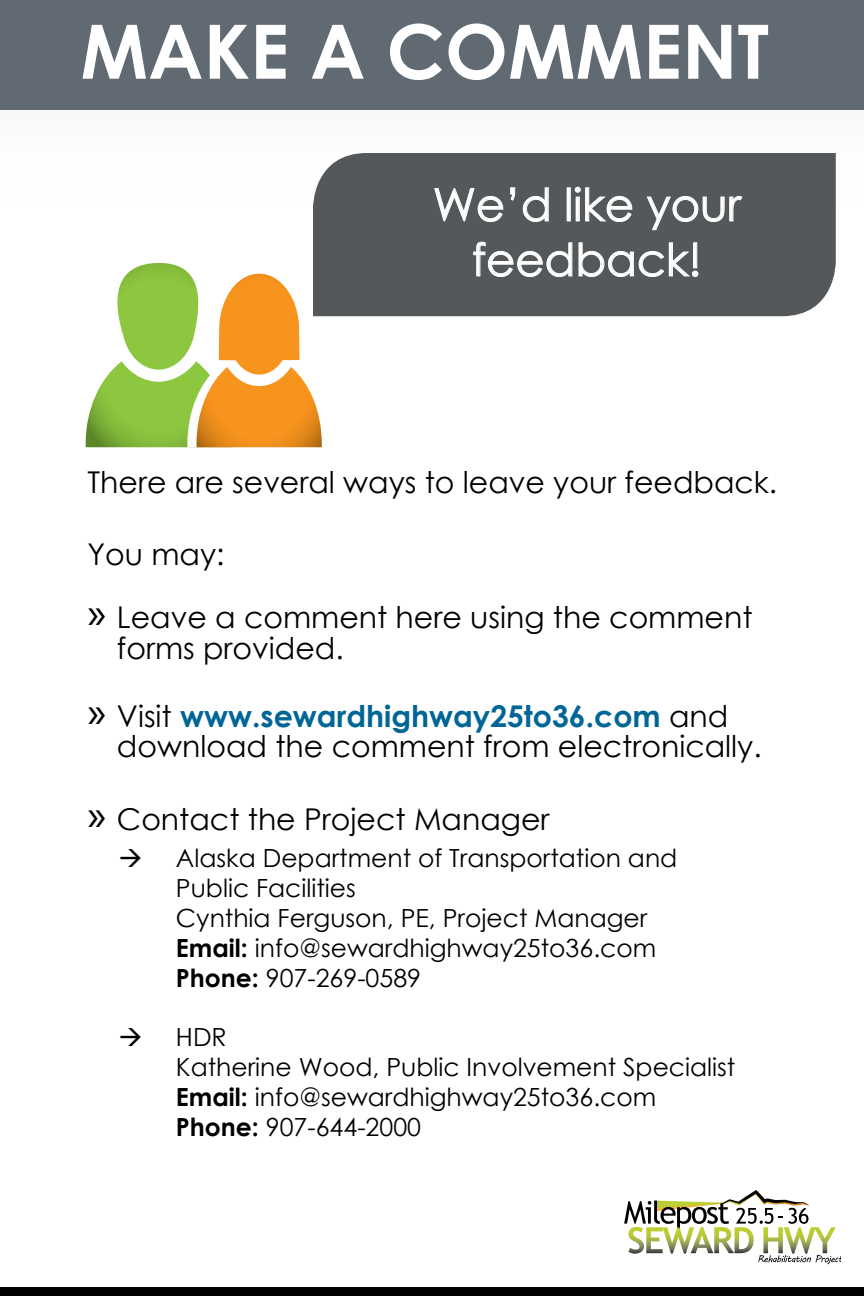
<style>
.page{position:relative;width:864px;height:1296px;background:#fff}
.page>*{position:absolute;margin:0;border:0;box-sizing:border-box;transform-origin:0 0}
.t1{font:700 75px "Century Gothic";color:#fff}
.t2{font:45px/55px "Century Gothic";color:#fff;text-align:center}
.t3{font:30px/30.5px "Century Gothic";color:#000}
.t4{font:25px/30px "Century Gothic";color:#000}
.s1{font-family:"Myriad Pro";font-size:45px}
.s2{font-weight:700;color:#006696}
.s3{font-weight:700}
</style>
<div class="page">
<div style="left:0;top:0;width:864px;height:207px;background:#fbfcfd"></div>
<div style="left:0;top:1287px;width:864px;height:9px;background:#000"></div>
<svg style="left:624px;top:1190px;width:217px;height:74px"></svg>
<div style="left:0;top:0;width:864px;height:110px;background:#616972"></div>
<div style="left:313px;top:153px;width:523px;height:163px;background:#54585a"></div>
<svg style="left:434px;top:188px;width:70px;height:35px"></svg>
<svg style="left:510px;top:187px;width:6px;height:14px"></svg>
<svg style="left:522px;top:187px;width:27px;height:36px"></svg>
<div style="left:567px;top:187px;width:4px;height:34px;border:1px solid #fff"></div>
<svg style="left:574px;top:186px;width:59px;height:37px"></svg>
<svg style="left:646px;top:195px;width:97px;height:36px"></svg>
<svg style="left:473px;top:241px;width:226px;height:37px"></svg>
<svg style="left:85px;top:259px;width:250px;height:189px"></svg>
<p class="t1" style="left:80px;top:-5px;width:690px">MAKE A COMMENT</p>
<p class="t2" style="left:433px;top:176px;width:310px">We’d like your feedback!</p>
<p class="t3" style="left:87px;top:466px;width:691px">There are several ways to leave your feedback.</p>
<p class="t3" style="left:87px;top:538px;width:138px">You may:</p>
<p class="t3" style="left:117px;top:602px;width:637px;text-indent:-30px"><span class="s1">»</span> Leave a comment here using the comment forms provided.</p>
<p class="t3" style="left:117px;top:700px;width:646px;text-indent:-30px"><span class="s1">»</span> Visit <span class="s2">www.sewardhighway25to36.com</span> and download the comment from electronically.</p>
<p class="t3" style="left:87px;top:804px;width:464px"><span class="s1">»</span> Contact the Project Manager</p>
<p class="t4" style="left:176px;top:843px;width:503px">Alaska Department of Transportation and<br>Public Facilities<br>Cynthia Ferguson, PE, Project Manager<br><span class="s3">Email:</span> info@sewardhighway25to36.com<br><span class="s3">Phone:</span> 907-269-0589</p>
<p class="t4" style="left:176px;top:1022px;width:561px">HDR<br>Katherine Wood, Public Involvement Specialist<br><span class="s3">Email:</span> info@sewardhighway25to36.com<br><span class="s3">Phone:</span> 907-644-2000</p>
</div>
